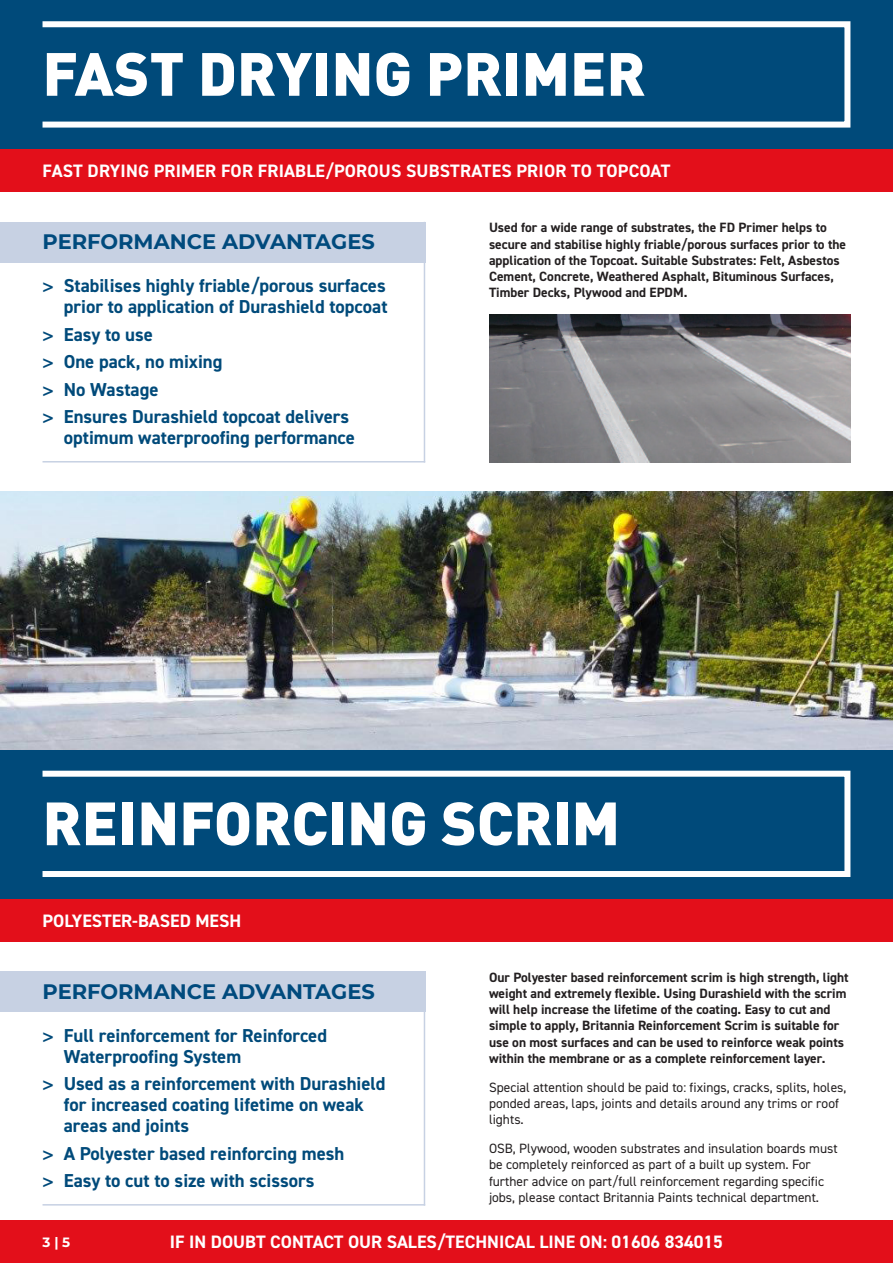
<style>
.page{position:relative;width:893px;height:1263px;background:#fff}
.page>*{position:absolute;margin:0;border:0;box-sizing:border-box;transform-origin:0 0}
.t1{font:900 60px "DIN";color:#fff}
.t2{font:700 21px "Montserrat";color:#004a7d}
.t3{font:700 18.75px/21px "DIN2014";color:#004a7a}
.t4{font:700 18px "DIN2014";color:#fff}
.Bold{font:700 13.5px/16.2px "DIN2014";color:#231f20}
.t5{font:13.5px/16.2px "DIN2014";color:#231f20}
.t6{font:700 13.5px "Montserrat";color:#fff}
.s1{font-family:"Frutiger LT Std"}
</style>
<div class="page">
<div style="left:0;top:1220px;width:893px;height:43px;background:#e30f1a"></div>
<div style="left:0;top:749px;width:893px;height:150px;background:#004a7a"></div>
<div style="left:40px;top:771px;width:810px;height:106px;border:6px solid #fff"></div>
<div style="left:0;top:899px;width:893px;height:42px;background:#e30f1a"></div>
<div style="left:0;top:971px;width:425px;height:41px;background:#c7d1e3"></div>
<hr style="left:43px;top:1204px;width:382px;height:1px;background:#c7d1e3">
<hr style="left:424px;top:971px;width:1px;height:234px;background:#c7d1e3">
<img style="left:0;top:492px;width:893px;height:257px">
<div style="left:0;top:0;width:893px;height:150px;background:#004a7a"></div>
<div style="left:40px;top:21px;width:810px;height:107px;border:6px solid #fff"></div>
<div style="left:0;top:150px;width:893px;height:42px;background:#e30f1a"></div>
<div style="left:0;top:222px;width:425px;height:40px;background:#c7d1e3"></div>
<hr style="left:43px;top:461px;width:382px;height:1px;background:#c7d1e3">
<hr style="left:424px;top:222px;width:1px;height:240px;background:#c7d1e3">
<img style="left:489px;top:314px;width:361px;height:148px">
<p class="t1" style="left:43px;top:34px;width:605px">FAST DRYING PRIMER</p>
<p class="t4" style="left:43px;top:159px;width:629px">FAST DRYING PRIMER FOR FRIABLE/POROUS SUBSTRATES PRIOR TO TOPCOAT</p>
<p class="t2" style="left:43px;top:227px;width:334px">PERFORMANCE ADVANTAGES</p>
<p class="t3" style="left:43px;top:275px;width:346px;text-align:right"><span class="s1">&gt;</span> Stabilises highly friable/porous surfaces prior to application of Durashield topcoat</p>
<p class="t3" style="left:43px;top:324px;width:112px"><span class="s1">&gt;</span> Easy to use</p>
<p class="t3" style="left:43px;top:351px;width:181px"><span class="s1">&gt;</span> One pack, no mixing</p>
<p class="t3" style="left:43px;top:378px;width:117px"><span class="s1">&gt;</span> No Wastage</p>
<p class="t3" style="left:64px;top:406px;width:293px;text-indent:-21px"><span class="s1">&gt;</span> Ensures Durashield topcoat delivers optimum waterproofing performance</p>
<p class="Bold" style="left:489px;top:219px;width:359px">Used for a wide range of substrates, the FD Primer helps to secure and stabilise highly friable/porous surfaces prior to the application of the Topcoat. Suitable Substrates: Felt, Asbestos Cement, Concrete, Weathered Asphalt, Bituminous Surfaces, Timber Decks, Plywood and EPDM.</p>
<p class="t1" style="left:43px;top:783px;width:579px">REINFORCING SCRIM</p>
<p class="t4" style="left:43px;top:908px;width:200px">POLYESTER-BASED MESH</p>
<p class="t2" style="left:43px;top:976px;width:334px">PERFORMANCE ADVANTAGES</p>
<p class="t3" style="left:64px;top:1024px;width:265px;text-indent:-21px"><span class="s1">&gt;</span> Full reinforcement for Reinforced<br>Waterproofing System</p>
<p class="t3" style="left:64px;top:1073px;width:323px;text-indent:-21px"><span class="s1">&gt;</span> Used as a reinforcement with Durashield for increased coating lifetime on weak areas and joints</p>
<p class="t3" style="left:43px;top:1142px;width:303px"><span class="s1">&gt;</span> A Polyester based reinforcing mesh</p>
<p class="t3" style="left:43px;top:1170px;width:274px"><span class="s1">&gt;</span> Easy to cut to size with scissors</p>
<p class="Bold" style="left:489px;top:969px;width:361px">Our Polyester based reinforcement scrim is high strength, light weight and extremely flexible. Using Durashield with the scrim will help increase the lifetime of the coating. Easy to cut and simple to apply, Britannia Reinforcement Scrim is suitable for use on most surfaces and can be used to reinforce weak points within the membrane or as a complete reinforcement layer.</p>
<p class="t5" style="left:489px;top:1079px;width:359px">Special attention should be paid to: fixings, cracks, splits, holes, ponded areas, laps, joints and details around any trims or roof lights.</p>
<p class="t5" style="left:489px;top:1140px;width:350px">OSB, Plywood, wooden substrates and insulation boards must be completely reinforced as part of a built up system. For further advice on part/full reinforcement regarding specific jobs, please contact Britannia Paints technical department.</p>
<p class="t6" style="left:43px;top:1232px;width:29px">3 | 5</p>
<h3 class="t4" style="left:170px;top:1230px;width:555px">IF IN DOUBT CONTACT OUR SALES/TECHNICAL LINE ON: 01606 834015</h3>
</div>
